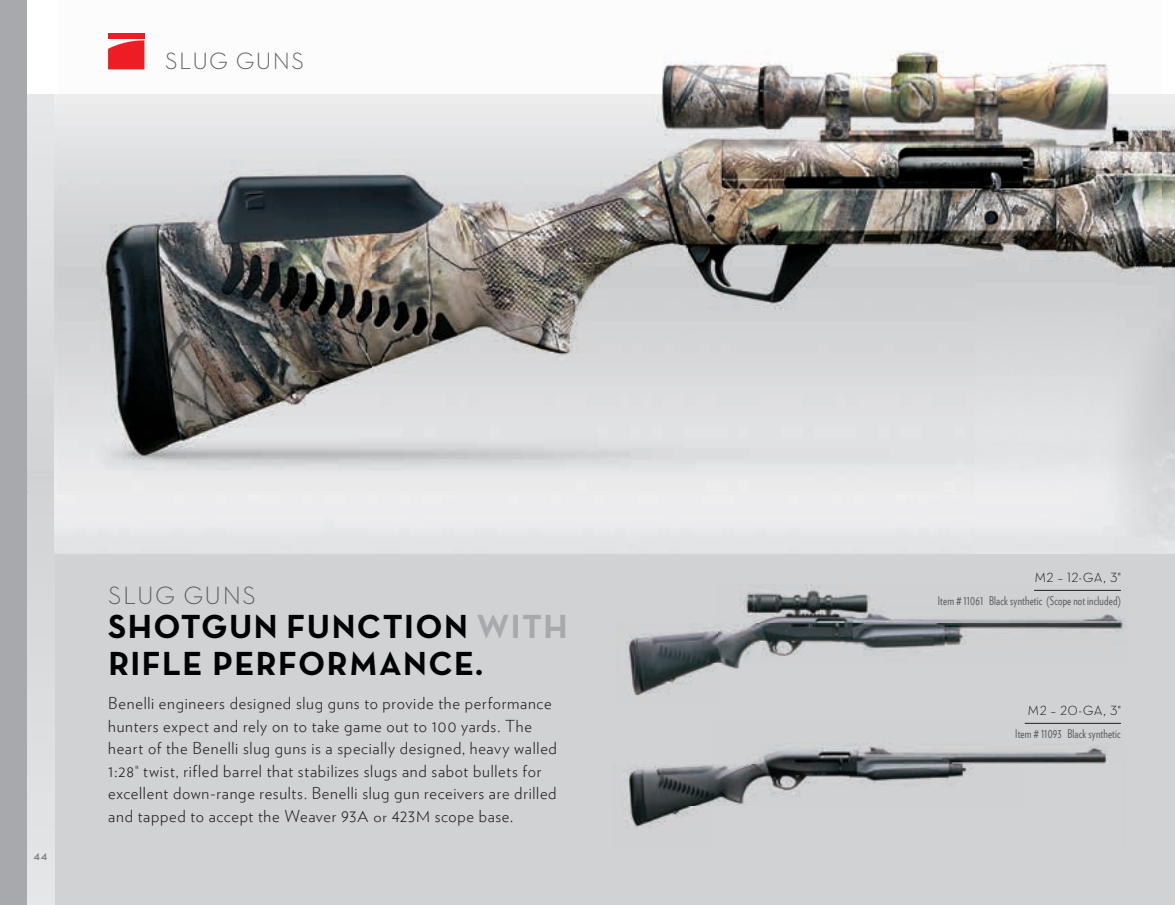
<style>
.page{position:relative;width:1175px;height:905px;background:#fff}
.page>*{position:absolute;margin:0;border:0;box-sizing:border-box;transform-origin:0 0}
.t1{font:34.05px/36.8px "Neutra Text TF Bold SC Alt";letter-spacing:.04em;color:#010203}
.t2{font:25.5px "Neutra Text Light Alt";letter-spacing:.06em;color:#57585a}
.t3{font:24px "Neutra Text Light Alt";letter-spacing:.06em;color:#57585a}
.t4{font:300 16.5px/22.5px "Verlag";letter-spacing:.04em;color:#231f20}
.t5{font:13.5px "Neutra Text Light Alt";letter-spacing:.03em;color:#010203}
.t6{font:13.5px "Neutra Text TF Demi SC";color:#808285}
.t7{font:12px "Verlag Condensed";letter-spacing:.015em;color:#57585a;scale:.9 1}
.s1{color:#a8a9ad}
.s2{font-family:"Neutra Text Light Alt";font-weight:400}
.s3{font-size:18.15px}
.s4{font-size:14.85px}
</style>
<div class="page">
<div style="left:54px;top:95px;width:1121px;height:810px;background:#d1d2d4"></div>
<div style="left:0;top:0;width:27px;height:905px;background:#a8a9ad"></div>
<div style="left:27px;top:95px;width:27px;height:300px;background:#dddee0"></div>
<div style="left:27px;top:492px;width:27px;height:413px;background:#dcdddf"></div>
<div style="left:54px;top:95px;width:921px;height:459px;background:#eaebec"></div>
<img style="left:975px;top:494px;width:200px;height:60px">
<img style="left:629px;top:722px;width:492px;height:106px">
<img style="left:627px;top:584px;width:497px;height:112px">
<hr style="left:1024px;top:723px;width:97px;height:1px;background:#231f20">
<hr style="left:1034px;top:590px;width:87px;height:1px;background:#231f20">
<img style="left:27px;top:395px;width:31px;height:97px">
<img style="left:1161px;top:94px;width:14px;height:397px">
<img style="left:1161px;top:395px;width:2px;height:96px">
<img style="left:58px;top:33px;width:1103px;height:62px">
<img style="left:58px;top:95px;width:945px;height:299px">
<img style="left:1003px;top:95px;width:158px;height:94px">
<img style="left:58px;top:394px;width:917px;height:100px">
<img style="left:975px;top:189px;width:186px;height:305px">
<div style="left:108px;top:33px;width:36px;height:6px;background:#ee1d23"></div>
<svg style="left:108px;top:39px;width:36px;height:30px"></svg>
<h3 class="t3" style="left:165px;top:47px;width:141px">SLUG GUNS</h3>
<p class="t6" style="left:33px;top:847px;width:16px">44</p>
<h2 class="t2" style="left:108px;top:580px;width:149px">SLUG GUNS</h2>
<h1 class="t1" style="left:108px;top:607px;width:461px">SHOTGUN FUNCTION <span class="s1">WITH<br></span>RIFLE PERFORMANCE.</h1>
<p class="t4" style="left:108px;top:691px;width:450px">Benelli engineers designed slug guns to provide the performance hunters expect and rely on to take game out to 100 yards. The heart of the Benelli slug guns is a specially designed, heavy walled 1:28<span class="s2">"</span> twist, rifled barrel that stabilizes slugs and sabot bullets for excellent down-range results. Benelli slug gun receivers are drilled and tapped to accept the Weaver <span class="s3">93</span><span class="s4">A or</span> <span class="s3">423</span><span class="s4">M</span> scope base.</p>
<p class="t5" style="left:1034px;top:569px;width:88px">M2 – 12-GA, 3"</p>
<p class="t7" style="left:937px;top:592px;width:205px">Item # 11061 Black synthetic (Scope not included)</p>
<p class="t5" style="left:1028px;top:702px;width:94px">M2 – 20-GA, 3"</p>
<p class="t7" style="left:1015px;top:725px;width:119px">Item # 11093 Black synthetic</p>
</div>
